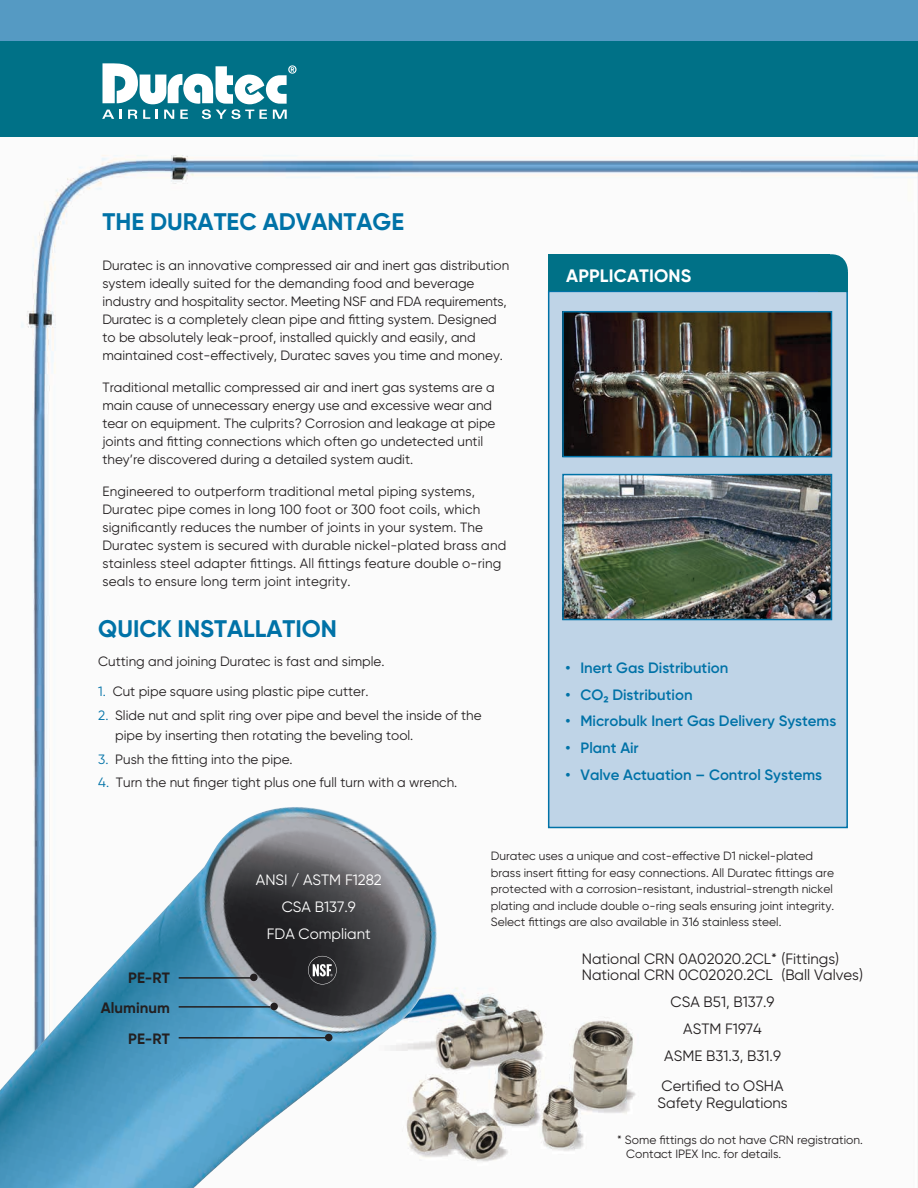
<style>
.page{position:relative;width:918px;height:1188px;background:#fff}
.page>*{position:absolute;margin:0;border:0;box-sizing:border-box;transform-origin:0 0}
.t1{font:700 24px "Gilroy";color:#0072a7}
.t2{font:700 18px "Gilroy";letter-spacing:.01em;color:#fff}
.t3{font:15px/16.5px "Gilroy";color:#231f20}
.t4{font:600 15px "Gilroy";color:#0072a7}
.t5{font:15px/27px "Gilroy";color:#fff;text-align:center}
.t6{font:700 15px "Gilroy";color:#231f20}
.t7{font:13.5px/18px "Gilroy";color:#231f20}
.t8{font:12px/16.5px "Gilroy";color:#231f20}
.s1{color:#0072a7}
</style>
<div class="page">
<img style="left:21px;top:137px;width:897px;height:1051px">
<div style="left:0;top:38px;width:918px;height:99px;background:#007187"></div>
<div style="left:0;top:0;width:918px;height:40px;background:#559ac3"></div>
<svg style="left:102px;top:63px;width:195px;height:56px"></svg>
<img style="left:450px;top:976px;width:203px;height:197px">
<img style="left:0;top:807px;width:450px;height:381px">
<div style="left:250px;top:974px;width:8px;height:7px;background:#231f20;border-radius:50%"></div>
<div style="left:270px;top:1003px;width:8px;height:7px;background:#231f20;border-radius:50%"></div>
<div style="left:325px;top:1034px;width:8px;height:7px;background:#231f20;border-radius:50%"></div>
<svg style="left:308px;top:956px;width:29px;height:28px"></svg>
<hr style="left:179px;top:1037px;width:150px;height:2px;background:#231f20">
<hr style="left:179px;top:1006px;width:91px;height:2px;background:#231f20">
<hr style="left:179px;top:977px;width:73px;height:2px;background:#231f20">
<div style="left:548px;top:291px;width:300px;height:537px;background:#bfd4e7;border:2px solid #0072a7"></div>
<div style="left:548px;top:254px;width:281px;height:37px;background:#007187"></div>
<div style="left:797px;top:254px;width:51px;height:37px;background:#007187;border-radius:17px"></div>
<div style="left:818px;top:272px;width:30px;height:19px;background:#007187"></div>
<img style="left:565px;top:314px;width:264px;height:140px">
<div style="left:562px;top:311px;width:270px;height:146px;border:2px solid #0072a7"></div>
<img style="left:565px;top:477px;width:264px;height:140px">
<div style="left:562px;top:474px;width:270px;height:146px;border:2px solid #0072a7"></div>
<h1 class="t1" style="left:102px;top:207px;width:303px">THE DURATEC ADVANTAGE</h1>
<p class="t7" style="left:102px;top:256px;width:408px">Duratec is an innovative compressed air and inert gas distribution system ideally suited for the demanding food and beverage industry and hospitality sector. Meeting NSF and FDA requirements, Duratec is a completely clean pipe and fitting system. Designed to be absolutely leak-proof, installed quickly and easily, and maintained cost-effectively, Duratec saves you time and money.</p>
<p class="t7" style="left:102px;top:378px;width:395px">Traditional metallic compressed air and inert gas systems are a main cause of unnecessary energy use and excessive wear and tear on equipment. The culprits? Corrosion and leakage at pipe joints and fitting connections which often go undetected until they’re discovered during a detailed system audit.</p>
<p class="t7" style="left:102px;top:482px;width:405px">Engineered to outperform traditional metal piping systems, Duratec pipe comes in long 100 foot or 300 foot coils, which significantly reduces the number of joints in your system. The Duratec system is secured with durable nickel-plated brass and stainless steel adapter fittings. All fittings feature double o-ring seals to ensure long term joint integrity.</p>
<h1 class="t1" style="left:98px;top:613px;width:240px">QUICK INSTALLATION</h1>
<p class="t7" style="left:98px;top:652px;width:288px">Cutting and joining Duratec is fast and simple.</p>
<p class="t7" style="left:98px;top:683px;width:272px"><span class="s1">1.</span> Cut pipe square using plastic pipe cutter.</p>
<p class="t7" style="left:115px;top:706px;width:368px;line-height:19.5px;text-indent:-17px"><span class="s1">2.</span> Slide nut and split ring over pipe and bevel the inside of the pipe by inserting then rotating the beveling tool.</p>
<p class="t7" style="left:98px;top:750px;width:196px"><span class="s1">3.</span> Push the fitting into the pipe.</p>
<p class="t7" style="left:98px;top:773px;width:361px"><span class="s1">4.</span> Turn the nut finger tight plus one full turn with a wrench.</p>
<h2 class="t2" style="left:566px;top:264px;width:127px">APPLICATIONS</h2>
<p class="t4" style="left:566px;top:658px;width:164px">• Inert Gas Distribution</p>
<p class="t4" style="left:566px;top:685px;width:129px">• CO2 Distribution</p>
<p class="t4" style="left:566px;top:712px;width:272px">• Microbulk Inert Gas Delivery Systems</p>
<p class="t4" style="left:566px;top:739px;width:75px">• Plant Air</p>
<p class="t4" style="left:566px;top:765px;width:258px">• Valve Actuation – Control Systems</p>
<p class="t6" style="left:128px;top:969px;width:43px">PE-RT</p>
<p class="t6" style="left:101px;top:998px;width:70px">Aluminum</p>
<p class="t6" style="left:128px;top:1029px;width:43px">PE-RT</p>
<p class="t5" style="left:256px;top:866px;width:127px">ANSI / ASTM F1282<br>CSA B137.9<br>FDA Compliant</p>
<p class="t8" style="left:491px;top:847px;width:345px">Duratec uses a unique and cost-effective D1 nickel-plated brass insert fitting for easy connections. All Duratec fittings are protected with a corrosion-resistant, industrial-strength nickel plating and include double o-ring seals ensuring joint integrity.<br>Select fittings are also available in 316 stainless steel.</p>
<p class="t3" style="left:582px;top:950px;width:283px">National CRN 0A02020.2CL* (Fittings)<br>National CRN 0C02020.2CL (Ball Valves)</p>
<p class="t3" style="left:664px;top:988px;width:118px;line-height:27px;text-align:center">CSA B51, B137.9<br>ASTM F1974<br>ASME B31.3, B31.9</p>
<p class="t3" style="left:658px;top:1078px;width:132px">Certified to OSHA<br>Safety Regulations</p>
<p class="t8" style="left:626px;top:1132px;width:238px;line-height:14.4px;text-indent:-9px">* Some fittings do not have CRN registration.<br>Contact IPEX Inc. for details.</p>
</div>
